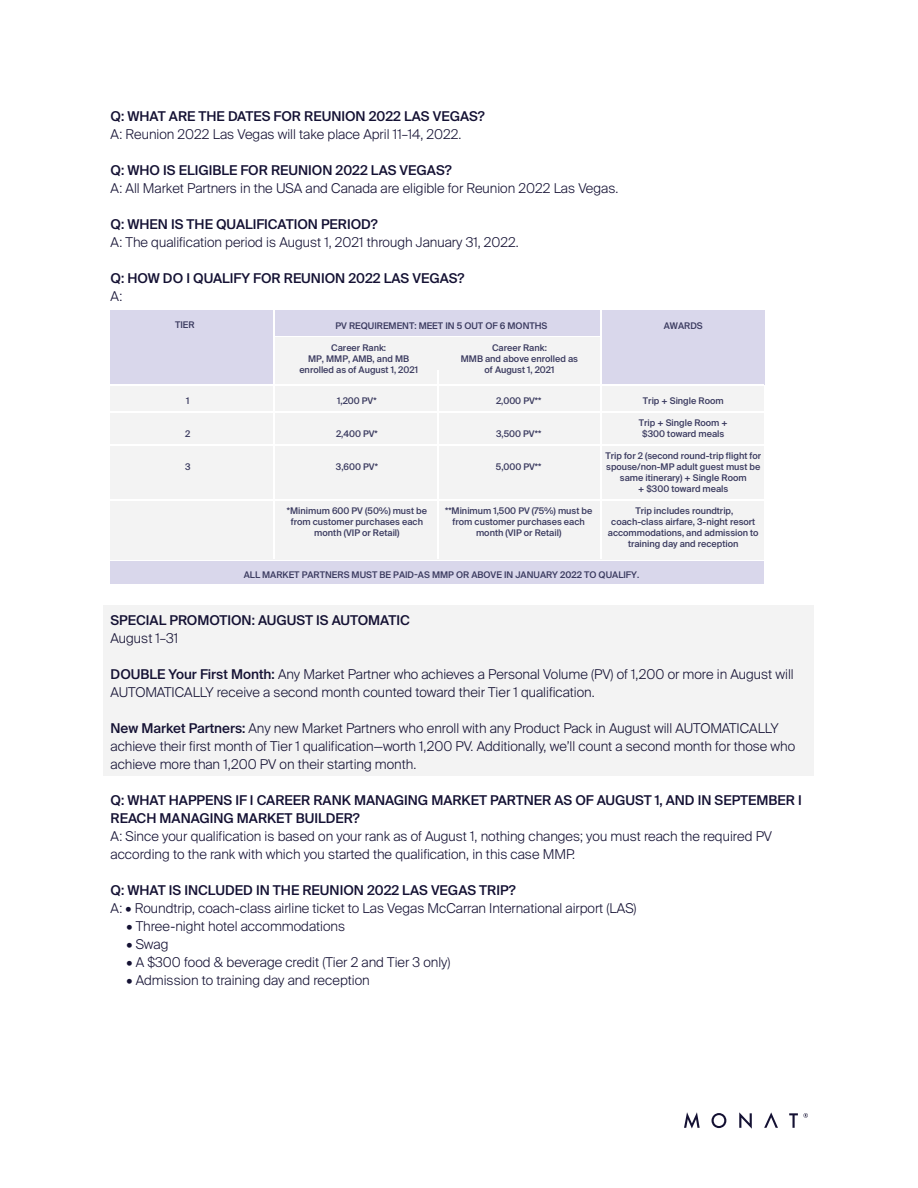
<style>
.page{position:relative;width:918px;height:1188px;background:#fff}
.page>*{position:absolute;margin:0;border:0;box-sizing:border-box;transform-origin:0 0}
.Estilo_de_párrafo_1{font:300 13.5px/18px "Suisse Intl";color:#141133}
.Estilo_de_párrafo_1-2{font:500 13.5px/18px "Suisse Intl";color:#141133}
.t1{font:500 9.15px/10.9px "Suisse Intl";color:#3a3a5f;text-align:center}
.s1{font-weight:500}
</style>
<div class="page">
<svg style="left:684px;top:1112px;width:16px;height:16px"></svg>
<svg style="left:712px;top:1113px;width:14px;height:15px"></svg>
<svg style="left:739px;top:1112px;width:13px;height:17px"></svg>
<svg style="left:764px;top:1112px;width:14px;height:16px"></svg>
<svg style="left:789px;top:1113px;width:19px;height:15px"></svg>
<div style="left:103px;top:605px;width:711px;height:170px;background:#f3f3f3"></div>
<div style="left:275px;top:337px;width:326px;height:47px;background:#f3f3f3"></div>
<div style="left:275px;top:311px;width:325px;height:25px;background:#d9d7eb"></div>
<div style="left:111px;top:561px;width:653px;height:23px;background:#d9d7eb"></div>
<div style="left:111px;top:311px;width:163px;height:74px;background:#d9d7eb"></div>
<div style="left:602px;top:311px;width:163px;height:74px;background:#d9d7eb"></div>
<div style="left:111px;top:385px;width:653px;height:175px;background:#f3f3f3"></div>
<hr style="left:273px;top:310px;width:2px;height:249px;background:#fff">
<hr style="left:111px;top:499px;width:653px;height:1px;background:#fff">
<hr style="left:111px;top:384px;width:653px;height:2px;background:#fff">
<hr style="left:600px;top:310px;width:2px;height:249px;background:#fff">
<hr style="left:111px;top:444px;width:653px;height:2px;background:#fff">
<hr style="left:111px;top:411px;width:653px;height:1px;background:#fff">
<hr style="left:437px;top:370px;width:2px;height:189px;background:#fff">
<p class="Estilo_de_párrafo_1-2" style="left:111px;top:107px;width:376px">Q: WHAT ARE THE DATES FOR REUNION 2022 LAS VEGAS?</p>
<p class="Estilo_de_párrafo_1" style="left:111px;top:125px;width:352px">A: Reunion 2022 Las Vegas will take place April 11–14, 2022.</p>
<p class="Estilo_de_párrafo_1-2" style="left:111px;top:161px;width:343px">Q: WHO IS ELIGIBLE FOR REUNION 2022 LAS VEGAS?</p>
<p class="Estilo_de_párrafo_1" style="left:111px;top:179px;width:509px">A: All Market Partners in the USA and Canada are eligible for Reunion 2022 Las Vegas.</p>
<p class="Estilo_de_párrafo_1-2" style="left:111px;top:215px;width:269px">Q: WHEN IS THE QUALIFICATION PERIOD?</p>
<p class="Estilo_de_párrafo_1" style="left:111px;top:233px;width:410px">A: The qualification period is August 1, 2021 through January 31, 2022.</p>
<p class="Estilo_de_párrafo_1-2" style="left:111px;top:269px;width:356px">Q: HOW DO I QUALIFY FOR REUNION 2022 LAS VEGAS?</p>
<p class="Estilo_de_párrafo_1" style="left:111px;top:287px;width:13px">A:</p>
<p class="t1" style="left:175px;top:319px;width:21px">TIER</p>
<p class="t1" style="left:335px;top:321px;width:214px">PV REQUIREMENT: MEET IN 5 OUT OF 6 MONTHS</p>
<p class="t1" style="left:664px;top:321px;width:40px">AWARDS</p>
<p class="t1" style="left:186px;top:396px;width:5px">1</p>
<p class="t1" style="left:185px;top:429px;width:7px">2</p>
<p class="t1" style="left:185px;top:462px;width:7px">3</p>
<p class="t1" style="left:299px;top:343px;width:120px">Career Rank:<br>MP, MMP, AMB, and MB enrolled as of August 1, 2021</p>
<p class="t1" style="left:461px;top:343px;width:119px">Career Rank:<br>MMB and above enrolled as of August 1, 2021</p>
<p class="t1" style="left:337px;top:396px;width:41px">1,200 PV*</p>
<p class="t1" style="left:336px;top:429px;width:43px">2,400 PV*</p>
<p class="t1" style="left:336px;top:462px;width:43px">3,600 PV*</p>
<p class="t1" style="left:287px;top:506px;width:142px">*Minimum 600 PV (50%) must be from customer purchases each month (VIP or Retail)</p>
<p class="t1" style="left:496px;top:396px;width:47px">2,000 PV**</p>
<p class="t1" style="left:496px;top:429px;width:47px">3,500 PV**</p>
<p class="t1" style="left:496px;top:462px;width:47px">5,000 PV**</p>
<p class="t1" style="left:445px;top:506px;width:149px">**Minimum 1,500 PV (75%) must be from customer purchases each month (VIP or Retail)</p>
<p class="t1" style="left:643px;top:396px;width:82px">Trip + Single Room</p>
<p class="t1" style="left:639px;top:418px;width:90px">Trip + Single Room + $300 toward meals</p>
<p class="t1" style="left:605px;top:451px;width:157px">Trip for 2 (second round-trip flight for spouse/non-MP adult guest must be same itinerary) + Single Room<br>+ $300 toward meals</p>
<p class="t1" style="left:608px;top:506px;width:152px">Trip includes roundtrip, coach-class airfare, 3-night resort accommodations, and admission to training day and reception</p>
<p class="t1" style="left:244px;top:570px;width:397px">ALL MARKET PARTNERS MUST BE PAID-AS MMP OR ABOVE IN JANUARY 2022 TO QUALIFY.</p>
<p class="Estilo_de_párrafo_1-2" style="left:111px;top:611px;width:301px">SPECIAL PROMOTION: AUGUST IS AUTOMATIC</p>
<p class="Estilo_de_párrafo_1" style="left:111px;top:629px;width:69px">August 1–31</p>
<p class="Estilo_de_párrafo_1" style="left:111px;top:665px;width:685px"><span class="s1">DOUBLE Your First Month:</span> Any Market Partner who achieves a Personal Volume (PV) of 1,200 or more in August will<br>AUTOMATICALLY receive a second month counted toward their Tier 1 qualification.</p>
<p class="Estilo_de_párrafo_1" style="left:111px;top:719px;width:686px"><span class="s1">New Market Partners:</span> Any new Market Partners who enroll with any Product Pack in August will AUTOMATICALLY achieve their first month of Tier 1 qualification—worth 1,200 PV. Additionally, we’ll count a second month for those who achieve more than 1,200 PV on their starting month.</p>
<p class="Estilo_de_párrafo_1-2" style="left:111px;top:791px;width:693px">Q: WHAT HAPPENS IF I CAREER RANK MANAGING MARKET PARTNER AS OF AUGUST 1, AND IN SEPTEMBER I<br>REACH MANAGING MARKET BUILDER?</p>
<p class="Estilo_de_párrafo_1" style="left:111px;top:827px;width:663px">A: Since your qualification is based on your rank as of August 1, nothing changes; you must reach the required PV according to the rank with which you started the qualification, in this case MMP.</p>
<p class="Estilo_de_párrafo_1-2" style="left:111px;top:881px;width:407px">Q: WHAT IS INCLUDED IN THE REUNION 2022 LAS VEGAS TRIP?</p>
<p class="Estilo_de_párrafo_1" style="left:111px;top:899px;width:528px">A: • Roundtrip, coach-class airline ticket to Las Vegas McCarran International airport (LAS)</p>
<p class="Estilo_de_párrafo_1" style="left:127px;top:917px;width:220px">• Three-night hotel accommodations</p>
<p class="Estilo_de_párrafo_1" style="left:127px;top:935px;width:43px">• Swag</p>
<p class="Estilo_de_párrafo_1" style="left:127px;top:953px;width:325px">• A $300 food &amp; beverage credit (Tier 2 and Tier 3 only)</p>
<p class="Estilo_de_párrafo_1" style="left:127px;top:971px;width:245px">• Admission to training day and reception</p>
</div>
